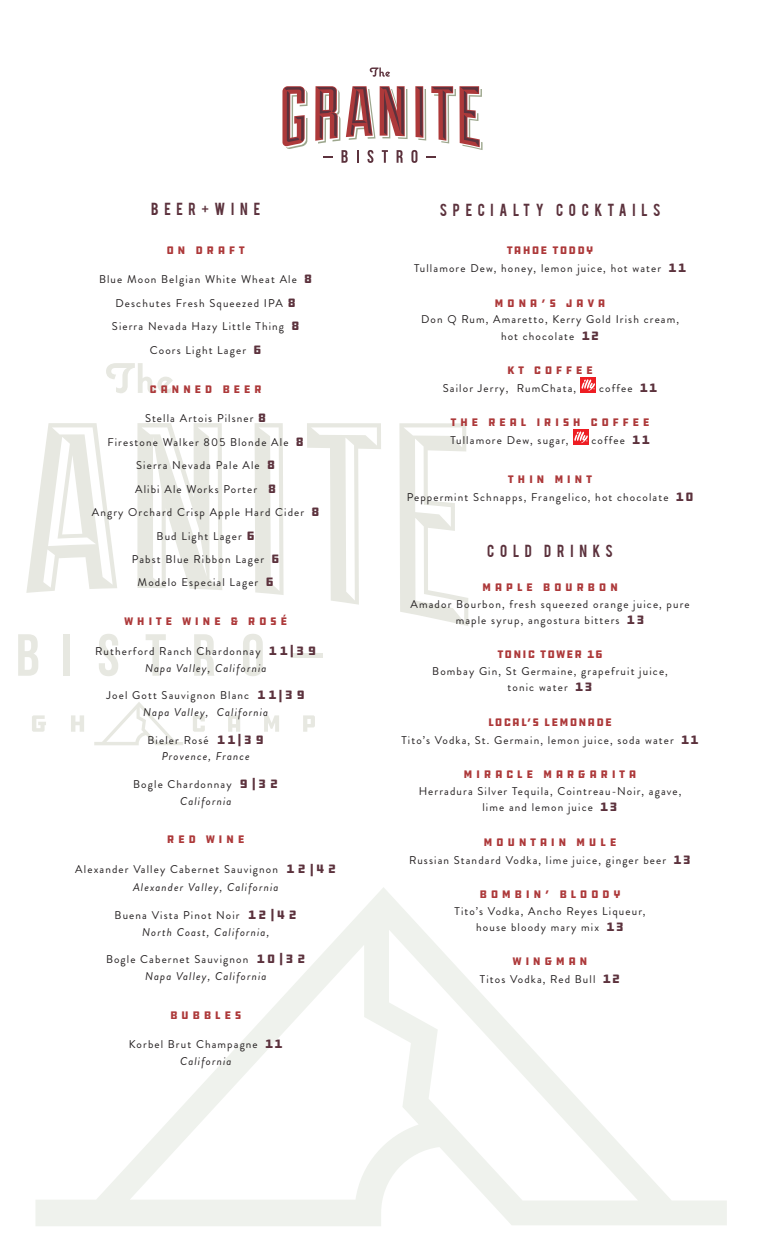
<style>
.page{position:relative;width:765px;height:1260px;background:#fff}
.page>*{position:absolute;margin:0;border:0;box-sizing:border-box;transform-origin:0 0}
.DIN{font:13.75px "Bebas";letter-spacing:.415em;color:#5c323d}
.Text{font:13.75px "Bebas";letter-spacing:.425em;color:#5c323d}
.Text-2{font:11.25px/16.2px "Brandon Grotesque";letter-spacing:.1em;color:#231f20;text-align:center}
.Text_Italic{font:italic 11.25px "Brandon Grotesque";letter-spacing:.1em;color:#231f20}
.Head_Medium{font:11.25px "DDC Hardware";letter-spacing:.31em;color:#ad393a}
.Text-3{font:11.25px "DDC Hardware";letter-spacing:.31em;color:#ad393a}
.Head_Medium-2{font:11.25px "DDC Hardware";letter-spacing:.1em;color:#ad393a}
.Text-4{font:italic 11.25px "Brandon Grotesque";letter-spacing:.1em;color:#231f20}
.s1{font-family:"DDC Hardware";font-size:12.5px;color:#5c323d}
.s2{font-family:"DDC Hardware";font-size:10.62px;color:#5c323d}
</style>
<div class="page">
<svg style="left:26px;top:423px;width:91px;height:170px"></svg>
<svg style="left:137px;top:423px;width:85px;height:167px"></svg>
<svg style="left:255px;top:423px;width:29px;height:172px"></svg>
<svg style="left:307px;top:423px;width:74px;height:182px"></svg>
<svg style="left:399px;top:423px;width:69px;height:203px"></svg>
<svg style="left:106px;top:363px;width:67px;height:30px"></svg>
<div style="left:63px;top:634px;width:7px;height:42px;background:#e7e8e1"></div>
<svg style="left:99px;top:634px;width:19px;height:42px"></svg>
<svg style="left:146px;top:634px;width:20px;height:42px"></svg>
<svg style="left:194px;top:634px;width:20px;height:42px"></svg>
<svg style="left:243px;top:634px;width:20px;height:42px"></svg>
<div style="left:291px;top:653px;width:32px;height:5px;background:#e7e8e1"></div>
<svg style="left:94px;top:702px;width:89px;height:43px"></svg>
<svg style="left:193px;top:715px;width:12px;height:17px"></svg>
<svg style="left:228px;top:715px;width:12px;height:17px"></svg>
<svg style="left:264px;top:715px;width:15px;height:17px"></svg>
<svg style="left:303px;top:715px;width:12px;height:17px"></svg>
<svg style="left:32px;top:715px;width:14px;height:17px"></svg>
<svg style="left:71px;top:715px;width:13px;height:17px"></svg>
<svg style="left:36px;top:887px;width:691px;height:339px"></svg>
<svg style="left:18px;top:634px;width:20px;height:42px"></svg>
<svg style="left:282px;top:86px;width:26px;height:63px"></svg>
<svg style="left:370px;top:68px;width:20px;height:9px"></svg>
<svg style="left:315px;top:86px;width:168px;height:77px"></svg>
<div style="left:580px;top:377px;width:16px;height:15px;background:#ee1d23"></div>
<svg style="left:582px;top:379px;width:13px;height:12px"></svg>
<div style="left:573px;top:429px;width:16px;height:16px;background:#ee1d23"></div>
<svg style="left:574px;top:431px;width:14px;height:12px"></svg>
<p class="DIN" style="left:151px;top:199px;width:110px">BEER+WINE</p>
<p class="Head_Medium" style="left:166px;top:243px;width:80px">ON DRAFT</p>
<p class="Text-2" style="left:99px;top:272px;width:215px">Blue Moon Belgian White Wheat Ale <span class="s1">8</span></p>
<p class="Text-2" style="left:116px;top:295px;width:182px">Deschutes Fresh Squeezed IPA <span class="s1">8</span></p>
<p class="Text-2" style="left:112px;top:319px;width:189px">Sierra Nevada Hazy Little Thing <span class="s1">8</span></p>
<p class="Text-2" style="left:150px;top:342px;width:113px">Coors Light Lager <span class="s1">6</span></p>
<p class="Head_Medium" style="left:150px;top:382px;width:114px">CANNED BEER</p>
<p class="Text-2" style="left:145px;top:411px;width:123px">Stella Artois Pilsner <span class="s1">8</span></p>
<p class="Text-2" style="left:107px;top:434px;width:198px">Firestone Walker 805 Blonde Ale <span class="s1">8</span></p>
<p class="Text-2" style="left:136px;top:457px;width:141px">Sierra Nevada Pale Ale <span class="s1">8</span></p>
<p class="Text-2" style="left:135px;top:481px;width:143px">Alibi Ale Works Porter <span class="s1">8</span></p>
<p class="Text-2" style="left:92px;top:504px;width:229px">Angry Orchard Crisp Apple Hard Cider <span class="s1">8</span></p>
<p class="Text-2" style="left:157px;top:528px;width:100px">Bud Light Lager <span class="s1">6</span></p>
<p class="Text-2" style="left:132px;top:551px;width:149px">Pabst Blue Ribbon Lager <span class="s1">6</span></p>
<p class="Text-2" style="left:138px;top:575px;width:138px">Modelo Especial Lager <span class="s1">6</span></p>
<p class="Head_Medium" style="left:124px;top:614px;width:165px">WHITE WINE &amp; ROSÉ</p>
<p class="Text-2" style="left:95px;top:643px;width:222px">Rutherford Ranch Chardonnay <span class="s1">11</span><span class="s2">|</span><span class="s1">3 9</span></p>
<p class="Text_Italic" style="left:145px;top:660px;width:123px">Napa Valley, California</p>
<p class="Text-2" style="left:107px;top:687px;width:200px">Joel Gott Sauvignon Blanc <span class="s1">11</span><span class="s2">|</span><span class="s1">3 9</span></p>
<p class="Text_Italic" style="left:143px;top:705px;width:126px">Napa Valley, California</p>
<p class="Text-2" style="left:148px;top:732px;width:118px">Bieler Rosé <span class="s1">11</span><span class="s2">|</span><span class="s1">3 9</span></p>
<p class="Text_Italic" style="left:162px;top:749px;width:90px">Provence, France</p>
<p class="Text-2" style="left:133px;top:776px;width:146px">Bogle Chardonnay <span class="s1">9</span> <span class="s2">|</span><span class="s1">3 2</span></p>
<p class="Text_Italic" style="left:180px;top:793px;width:53px">California</p>
<p class="Head_Medium" style="left:167px;top:833px;width:79px">RED WINE</p>
<p class="Text-2" style="left:75px;top:861px;width:262px">Alexander Valley Cabernet Sauvignon <span class="s1">1 2</span> <span class="s2">|</span><span class="s1">4 2</span></p>
<p class="Text-4" style="left:133px;top:880px;width:147px">Alexander Valley, California</p>
<p class="Text-2" style="left:115px;top:907px;width:184px">Buena Vista Pinot Noir <span class="s1">12</span> <span class="s2">|</span><span class="s1">4 2</span></p>
<p class="Text_Italic" style="left:142px;top:924px;width:129px">North Coast, California,</p>
<p class="Text-2" style="left:106px;top:951px;width:201px">Bogle Cabernet Sauvignon <span class="s1">10</span> <span class="s2">|</span><span class="s1">3 2</span></p>
<p class="Text_Italic" style="left:145px;top:968px;width:123px">Napa Valley, California</p>
<p class="Head_Medium" style="left:170px;top:1008px;width:73px">BUBBLES</p>
<p class="Text-2" style="left:129px;top:1037px;width:155px">Korbel Brut Champagne <span class="s1">11</span></p>
<p class="Text-4" style="left:180px;top:1054px;width:53px">California</p>
<p class="DIN" style="left:440px;top:199px;width:222px">SPECIALTY cOCKTAILS</p>
<p class="Head_Medium-2" style="left:507px;top:243px;width:88px">TAHOE TODDY</p>
<p class="Text-2" style="left:414px;top:261px;width:274px">Tullamore Dew, honey, lemon juice, hot water <span class="s1">11</span></p>
<p class="Head_Medium" style="left:495px;top:296px;width:112px">MONA’S JAVA</p>
<p class="Text-2" style="left:421px;top:312px;width:260px">Don Q Rum, Amaretto, Kerry Gold Irish cream, hot chocolate <span class="s1">12</span></p>
<p class="Head_Medium" style="left:507px;top:363px;width:88px">KT COFFEE</p>
<p class="Text-2" style="left:443px;top:380px;width:135px">Sailor Jerry, RumChata,</p>
<p class="Text-2" style="left:599px;top:380px;width:60px">coffee <span class="s1">11</span></p>
<p class="Head_Medium" style="left:450px;top:415px;width:201px">THE REAL IRISH COFFEE</p>
<p class="Text-2" style="left:450px;top:432px;width:120px">Tullamore Dew, sugar,</p>
<p class="Text-2" style="left:591px;top:432px;width:60px">coffee <span class="s1">11</span></p>
<p class="Head_Medium" style="left:508px;top:472px;width:86px">THIN MINT</p>
<p class="Text-2" style="left:407px;top:489px;width:288px">Peppermint Schnapps, Frangelico, hot chocolate <span class="s1">10</span></p>
<p class="Text" style="left:487px;top:541px;width:127px">COLD DRINKS</p>
<p class="Head_Medium" style="left:482px;top:580px;width:137px">MAPLE BOURBON</p>
<p class="Text-2" style="left:410px;top:596px;width:281px">Amador Bourbon, fresh squeezed orange juice, pure maple syrup, angostura bitters <span class="s1">13</span></p>
<p class="Head_Medium-2" style="left:497px;top:647px;width:107px">TONIC TOWER 16</p>
<p class="Text-2" style="left:432px;top:663px;width:237px">Bombay Gin, St Germaine, grapefruit juice, tonic water <span class="s1">13</span></p>
<p class="Head_Medium-2" style="left:488px;top:715px;width:126px">LOCAL’S LEMONADE</p>
<p class="Text-2" style="left:401px;top:732px;width:299px">Tito’s Vodka, St. Germain, lemon juice, soda water <span class="s1">11</span></p>
<p class="Text-3" style="left:464px;top:767px;width:174px">MIRACLE MARGARITA</p>
<p class="Text-2" style="left:419px;top:783px;width:264px">Herradura Silver Tequila, Cointreau-Noir, agave, lime and lemon juice <span class="s1">13</span></p>
<p class="Text-3" style="left:484px;top:835px;width:134px">MOUNTAIN MULE</p>
<p class="Text-2" style="left:409px;top:852px;width:284px">Russian Standard Vodka, lime juice, ginger beer <span class="s1">13</span></p>
<p class="Text-3" style="left:480px;top:887px;width:143px">BOMBIN’ BLOODY</p>
<p class="Text-2" style="left:455px;top:903px;width:192px">Tito’s Vodka, Ancho Reyes Liqueur, house bloody mary mix <span class="s1">13</span></p>
<p class="Text-3" style="left:513px;top:954px;width:77px">WINGMAN</p>
<p class="Text-2" style="left:480px;top:972px;width:142px">Titos Vodka, Red Bull <span class="s1">12</span></p>
</div>
